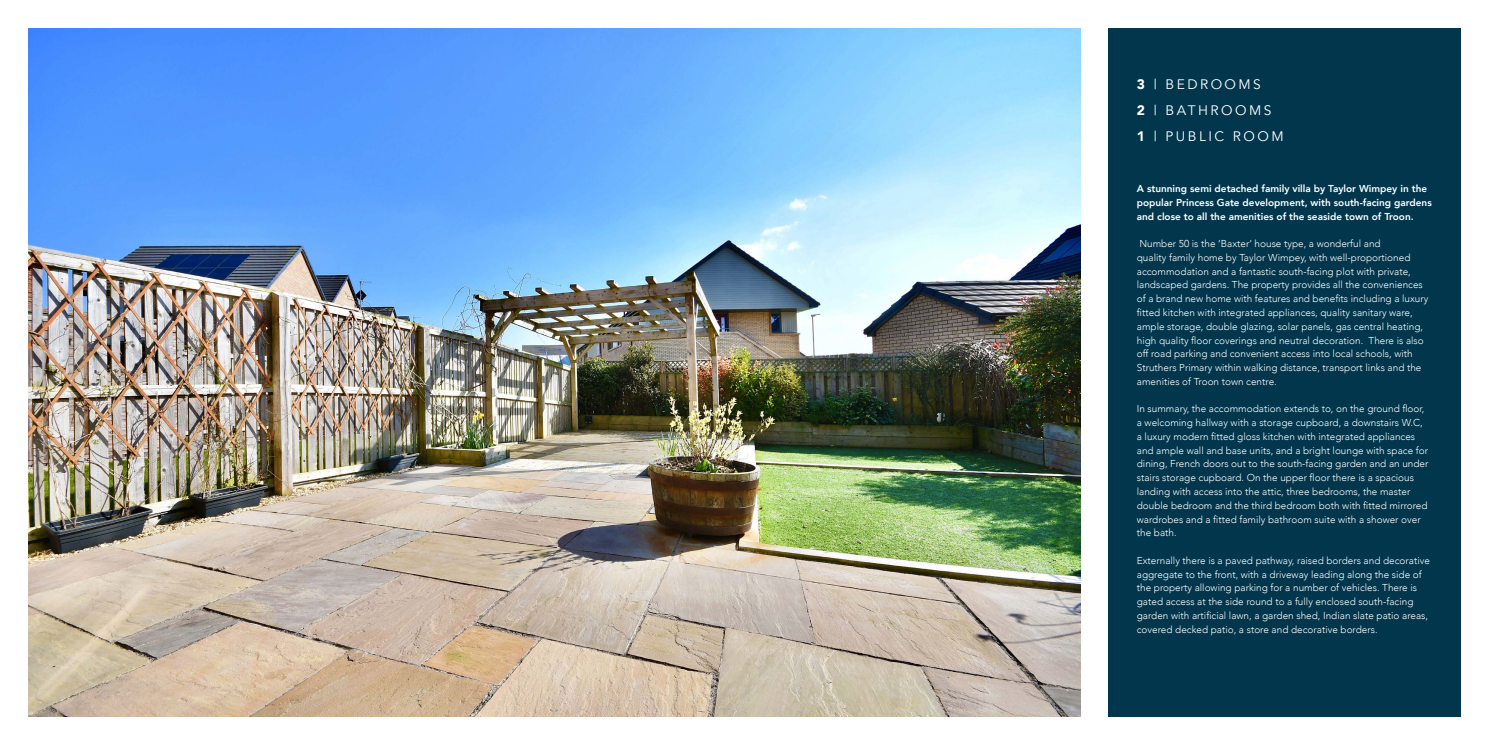
<style>
.page{position:relative;width:1489px;height:745px;background:#fff}
.page>*{position:absolute;margin:0;border:0;box-sizing:border-box;transform-origin:0 0}
.t1{font:13.75px/26.2px "Avenir";letter-spacing:.18em;color:#fff}
.t2{font:300 10px/13.8px "Avenir";color:#fff}
.t3{font:800 10px/13.8px "Avenir";color:#fff}
.s1{font-weight:900}
</style>
<div class="page">
<div style="left:28px;top:28px;width:1432px;height:688px;background:#01364d"></div>
<div style="left:1080px;top:0;width:28px;height:744px;background:#fff"></div>
<img style="left:28px;top:28px;width:1052px;height:688px">
<h1 class="t1" style="left:1136px;top:71px;width:148px"><span class="s1">3</span> | BEDROOMS<br><span class="s1">2</span> | BATHROOMS<br><span class="s1">1</span> | PUBLIC ROOM</h1>
<p class="t3" style="left:1136px;top:182px;width:296px">A stunning semi detached family villa by Taylor Wimpey in the popular Princess Gate development, with south-facing gardens and close to all the amenities of the seaside town of Troon.</p>
<p class="t2" style="left:1136px;top:237px;width:293px">Number 50 is the ‘Baxter’ house type, a wonderful and<br>quality family home by Taylor Wimpey, with well-proportioned accommodation and a fantastic south-facing plot with private, landscaped gardens. The property provides all the conveniences of a brand new home with features and benefits including a luxury fitted kitchen with integrated appliances, quality sanitary ware, ample storage, double glazing, solar panels, gas central heating, high quality floor coverings and neutral decoration. There is also off road parking and convenient access into local schools, with Struthers Primary within walking distance, transport links and the amenities of Troon town centre.</p>
<p class="t2" style="left:1136px;top:402px;width:293px">In summary, the accommodation extends to, on the ground floor, a welcoming hallway with a storage cupboard, a downstairs W.C, a luxury modern fitted gloss kitchen with integrated appliances and ample wall and base units, and a bright lounge with space for dining, French doors out to the south-facing garden and an under stairs storage cupboard. On the upper floor there is a spacious landing with access into the attic, three bedrooms, the master double bedroom and the third bedroom both with fitted mirrored wardrobes and a fitted family bathroom suite with a shower over the bath.</p>
<p class="t2" style="left:1136px;top:553px;width:294px">Externally there is a paved pathway, raised borders and decorative aggregate to the front, with a driveway leading along the side of the property allowing parking for a number of vehicles. There is gated access at the side round to a fully enclosed south-facing garden with artificial lawn, a garden shed, Indian slate patio areas, covered decked patio, a store and decorative borders.</p>
</div>
